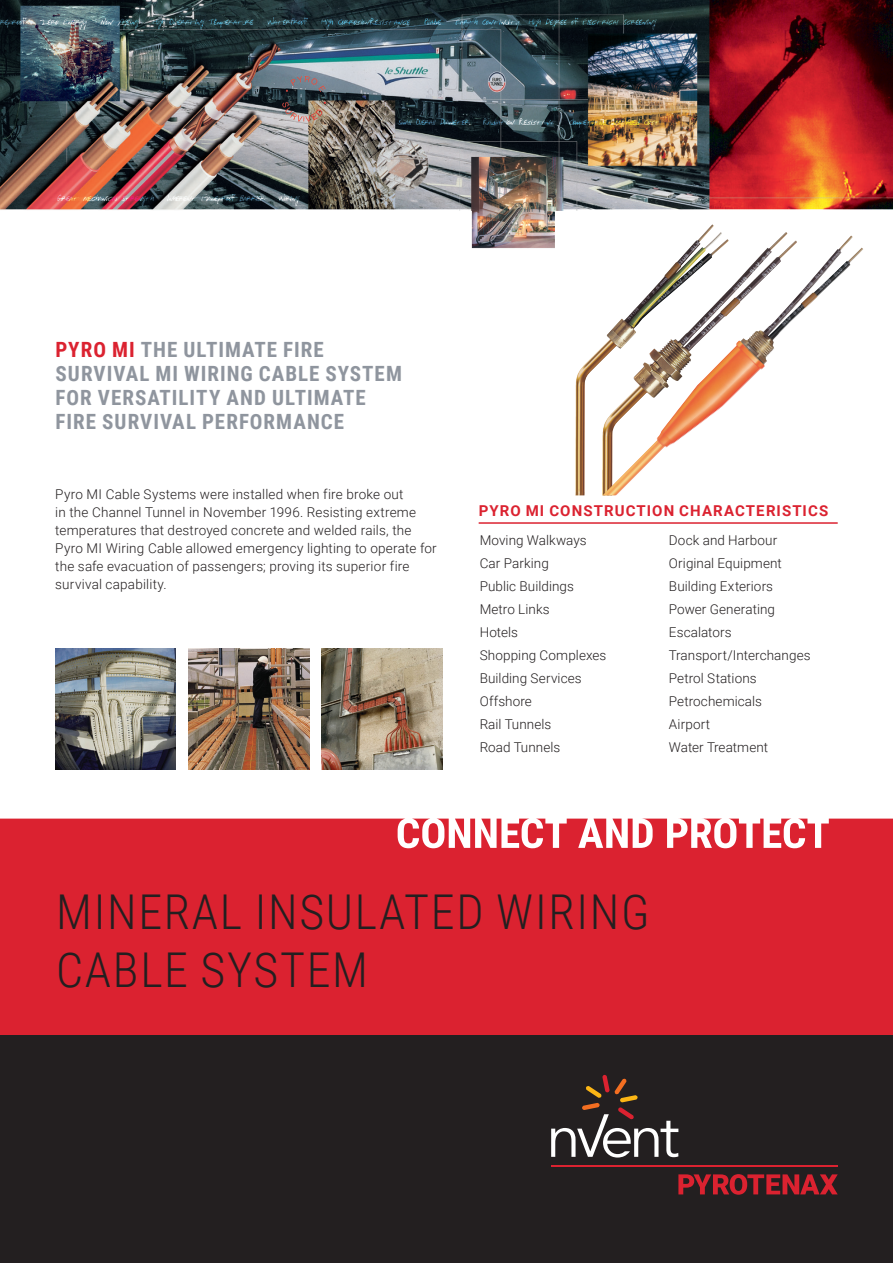
<style>
.page{position:relative;width:893px;height:1263px;background:#fff}
.page>*{position:absolute;margin:0;border:0;box-sizing:border-box;transform-origin:0 0}
.t1{font:300 48px/57.6px "Roboto Condensed";letter-spacing:.035em;color:#231f20}
.t2{font:700 21px/24px "Roboto Condensed";letter-spacing:.045em;color:#8f959e}
.t3{font:700 15px "Roboto";letter-spacing:.07em;color:#db2230}
.t4{font:300 13.5px/23px "Roboto";letter-spacing:.01em;color:#231f20}
.s1{color:#db2230}
</style>
<div class="page">
<img style="left:0;top:0;width:893px;height:249px">
<img style="left:55px;top:648px;width:121px;height:121px">
<img style="left:188px;top:648px;width:121px;height:121px">
<img style="left:322px;top:648px;width:120px;height:121px">
<hr style="left:479px;top:522px;width:359px;height:2px;background:#db2230">
<div style="left:0;top:819px;width:893px;height:216px;background:#db2230"></div>
<div style="left:0;top:1035px;width:893px;height:228px;background:#231f20"></div>
<svg style="left:678px;top:1174px;width:160px;height:21px"></svg>
<hr style="left:551px;top:1165px;width:287px;height:1px;background:#db2230">
<svg style="left:551px;top:1075px;width:127px;height:82px"></svg>
<img style="left:575px;top:224px;width:154px;height:271px">
<img style="left:602px;top:232px;width:183px;height:16px">
<img style="left:602px;top:248px;width:261px;height:247px">
<h2 class="t2" style="left:56px;top:337px;width:348px"><span class="s1">PYRO MI</span> THE ULTIMATE FIRE<br>SURVIVAL MI WIRING CABLE SYSTEM<br>FOR VERSATILITY AND ULTIMATE<br>FIRE SURVIVAL PERFORMANCE</h2>
<p class="t4" style="left:55px;top:485px;width:383px;line-height:18px">Pyro MI Cable Systems were installed when fire broke out<br>in the Channel Tunnel in November 1996. Resisting extreme temperatures that destroyed concrete and welded rails, the Pyro MI Wiring Cable allowed emergency lighting to operate for the safe evacuation of passengers; proving its superior fire survival capability.</p>
<p class="t3" style="left:479px;top:500px;width:351px">PYRO MI CONSTRUCTION CHARACTERISTICS</p>
<p class="t4" style="left:480px;top:528px;width:128px">Moving Walkways<br>Car Parking<br>Public Buildings<br>Metro Links<br>Hotels<br>Shopping Complexes<br>Building Services<br>Offshore<br>Rail Tunnels<br>Road Tunnels</p>
<p class="t4" style="left:669px;top:528px;width:143px">Dock and Harbour<br>Original Equipment<br>Building Exteriors<br>Power Generating<br>Escalators<br>Transport/Interchanges<br>Petrol Stations<br>Petrochemicals<br>Airport<br>Water Treatment</p>
<h1 class="t1" style="left:56px;top:882px;width:595px">MINERAL INSULATED WIRING<br>CABLE SYSTEM</h1>
</div>
